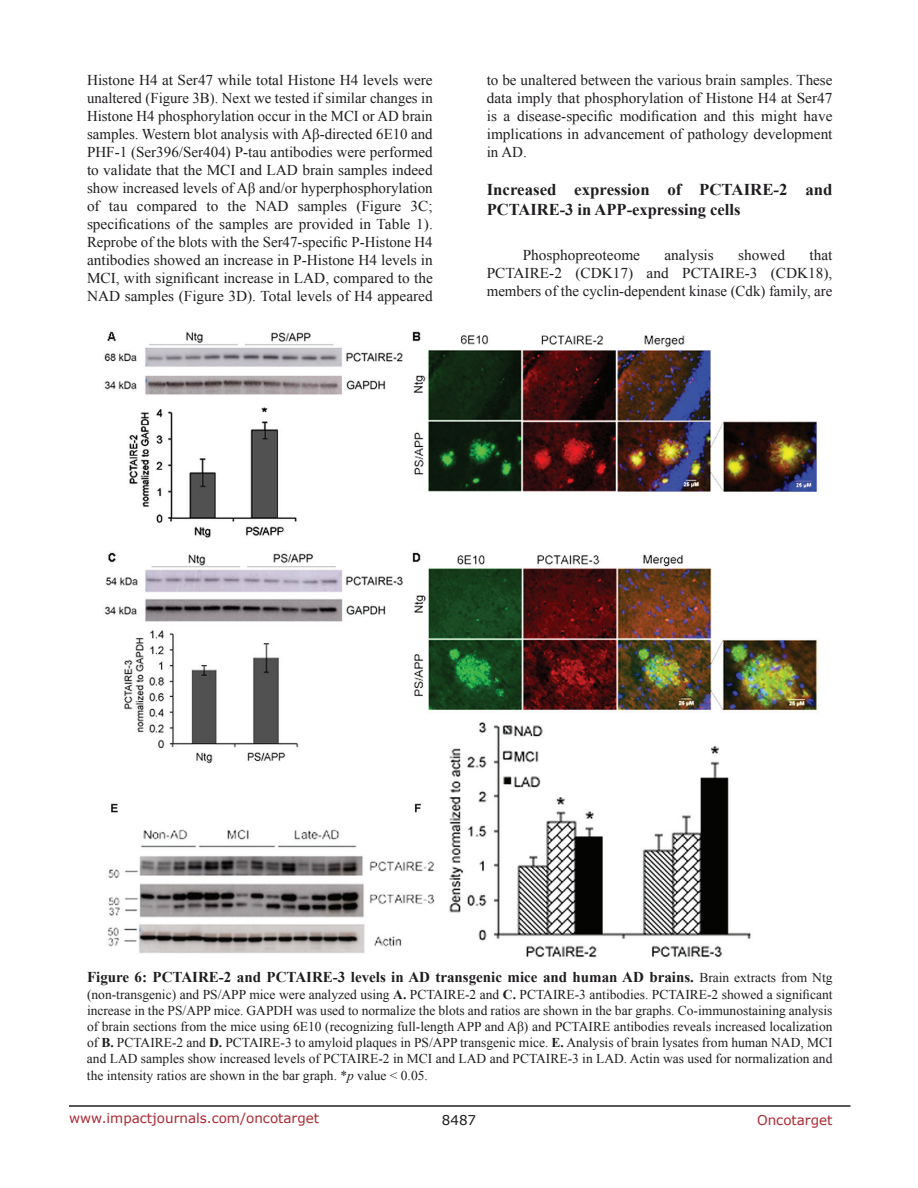
<style>
.page{position:relative;width:918px;height:1188px;background:#fff}
.page>*{position:absolute;margin:0;border:0;box-sizing:border-box;transform-origin:0 0}
.t1{font:700 16.5px/19.8px "Times New Roman";color:#201d20}
.t2{font:15px/18px "Times New Roman";color:#201d20;text-align:justify}
.t3{font:700 15px "Times New Roman";color:#201d20}
.t4{font:13.5px/16.2px "Times New Roman";color:#201d20;text-align:justify}
.t5{font:13.5px "Verdana";color:#ac2830}
.t6{font:13.5px "Verdana";color:#201d20}
.s1{font-weight:400;font-size:13.5px}
.s2{font-weight:700}
.s3{font-style:italic}
</style>
<div class="page">
<hr style="left:69px;top:1105px;width:781px;height:2px;background:#231f20">
<img style="left:104px;top:331px;width:713px;height:627px">
<p class="t2" style="left:87px;top:71px;width:347px">Histone H4 at Ser47 while total Histone H4 levels were unaltered (Figure 3B). Next we tested if similar changes in Histone H4 phosphorylation occur in the MCI or AD brain samples. Western blot analysis with Aβ-directed 6E10 and PHF-1 (Ser396/Ser404) P-tau antibodies were performed to validate that the MCI and LAD brain samples indeed show increased levels of Aβ and/or hyperphosphorylation of tau compared to the NAD samples (Figure 3C; specifications of the samples are provided in Table 1).<br>Reprobe of the blots with the Ser47-specific P-Histone H4 antibodies showed an increase in P-Histone H4 levels in MCI, with significant increase in LAD, compared to the NAD samples (Figure 3D). Total levels of H4 appeared</p>
<p class="t2" style="left:487px;top:71px;width:347px">to be unaltered between the various brain samples. These data imply that phosphorylation of Histone H4 at Ser47 is a disease-specific modification and this might have implications in advancement of pathology development in AD.</p>
<p class="t1" style="left:487px;top:179px;width:347px">Increased expression of PCTAIRE-2 and<br>PCTAIRE-3 in APP-expressing cells</p>
<p class="t2" style="left:523px;top:246px;width:119px">Phosphopreoteome</p>
<p class="t2" style="left:665px;top:246px;width:51px">analysis</p>
<p class="t2" style="left:738px;top:246px;width:48px">showed</p>
<p class="t2" style="left:487px;top:246px;width:347px;text-indent:323px">that PCTAIRE-2 (CDK17) and PCTAIRE-3 (CDK18), members of the cyclin-dependent kinase (Cdk) family, are</p>
<p class="t3" style="left:87px;top:967px;width:747px">Figure 6: PCTAIRE-2 and PCTAIRE-3 levels in AD transgenic mice and human AD brains. <span class="s1">Brain extracts from Ntg</span></p>
<p class="t4" style="left:87px;top:986px;width:747px">(non-transgenic) and PS/APP mice were analyzed using <span class="s2">A.</span> PCTAIRE-2 and <span class="s2">C.</span> PCTAIRE-3 antibodies. PCTAIRE-2 showed a significant increase in the PS/APP mice. GAPDH was used to normalize the blots and ratios are shown in the bar graphs. Co-immunostaining analysis of brain sections from the mice using 6E10 (recognizing full-length APP and Aβ) and PCTAIRE antibodies reveals increased localization of <span class="s2">B.</span> PCTAIRE-2 and <span class="s2">D.</span> PCTAIRE-3 to amyloid plaques in PS/APP transgenic mice. <span class="s2">E.</span> Analysis of brain lysates from human NAD, MCI and LAD samples show increased levels of PCTAIRE-2 in MCI and LAD and PCTAIRE-3 in LAD. Actin was used for normalization and the intensity ratios are shown in the bar graph. *<span class="s3">p</span> value &lt; 0.05.</p>
<p class="t5" style="left:69px;top:1109px;width:252px">www.impactjournals.com/oncotarget</p>
<p class="t6" style="left:442px;top:1111px;width:36px">8487</p>
<p class="t5" style="left:757px;top:1111px;width:77px">Oncotarget</p>
</div>
